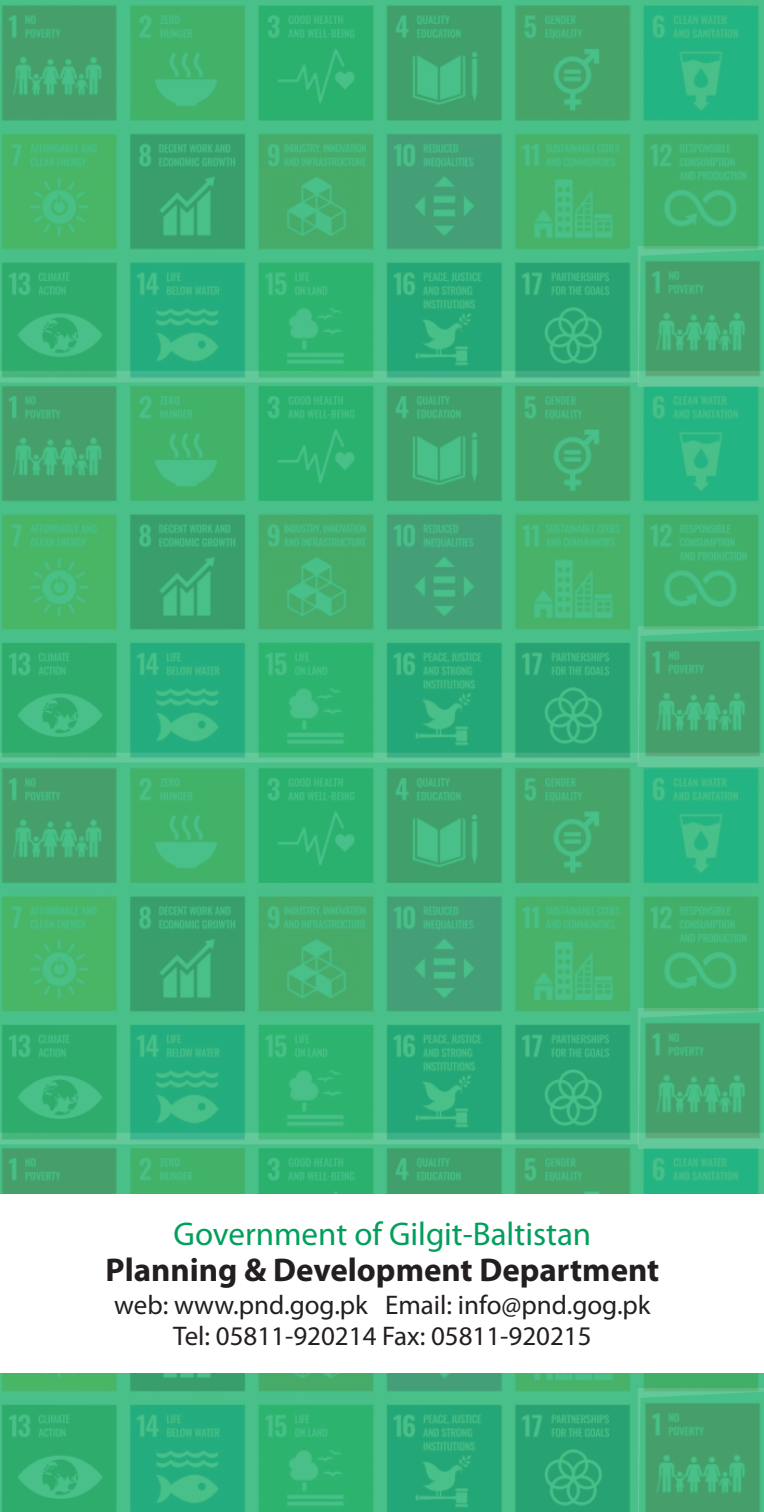
<style>
.page{position:relative;width:764px;height:1512px;background:#fff}
.page>*{position:absolute;margin:0;border:0;box-sizing:border-box;transform-origin:0 0}
.t1{font:700 33px "Myriad Pro";color:#231f20}
.t2{font:33px "Myriad Pro";color:#009f5c}
.t3{font:27px/31.2px "Myriad Pro";color:#231f20;text-align:center}
</style>
<div class="page">
<img style="left:0;top:1144px;width:764px;height:368px">
<img style="left:638px;top:1144px;width:126px;height:50px">
<img style="left:0;top:763px;width:764px;height:381px">
<img style="left:638px;top:763px;width:126px;height:128px">
<img style="left:0;top:382px;width:764px;height:381px">
<img style="left:638px;top:382px;width:126px;height:129px">
<img style="left:0;top:0;width:764px;height:382px">
<div style="left:0;top:1194px;width:764px;height:178px;background:#fff"></div>
<p class="t2" style="left:174px;top:1220px;width:419px">Government of Gilgit-Baltistan</p>
<p class="t1" style="left:105px;top:1256px;width:555px">Planning &amp; Development Department</p>
<p class="t3" style="left:114px;top:1291px;width:538px">web: www.pnd.gog.pk Email: info@pnd.gog.pk<br>Tel: 05811-920214 Fax: 05811-920215</p>
</div>
